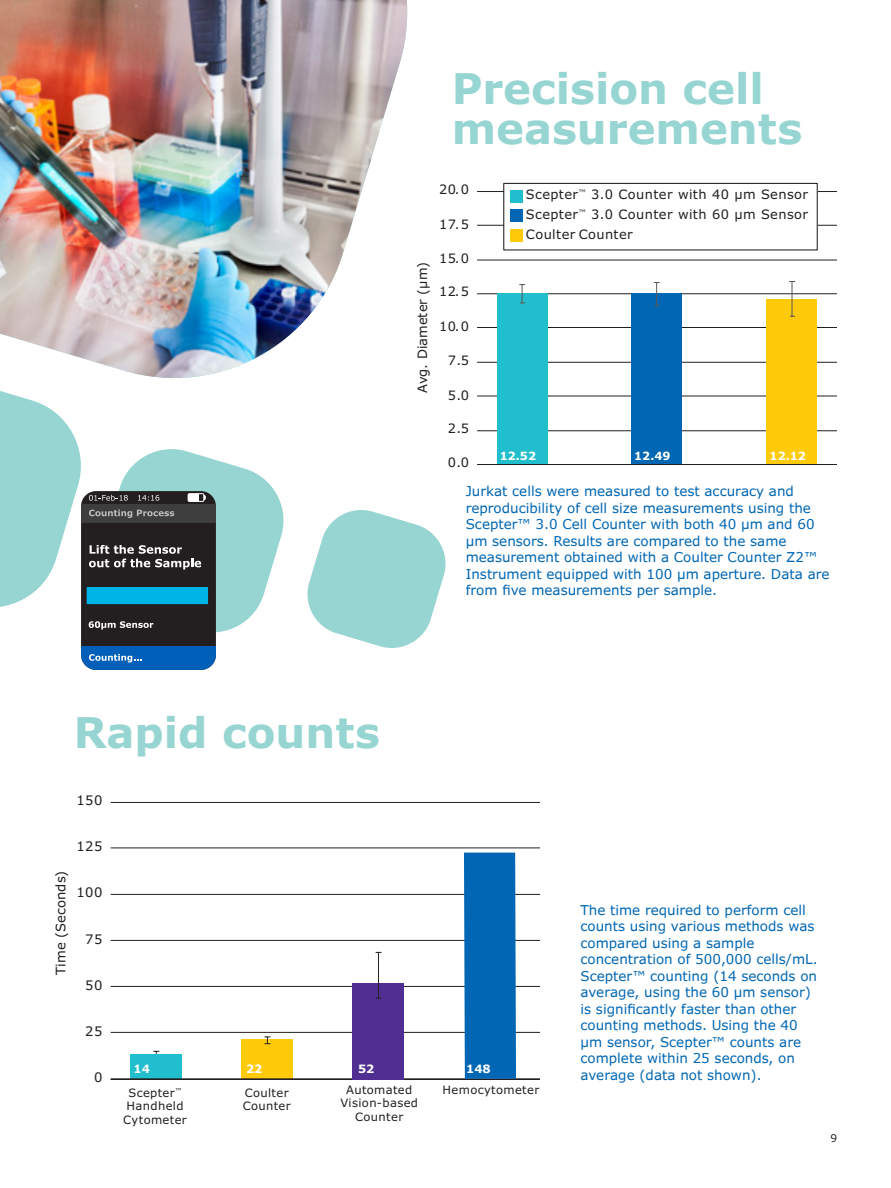
<style>
.page{position:relative;width:891px;height:1188px;background:#fff}
.page>*{position:absolute;margin:0;border:0;box-sizing:border-box;transform-origin:0 0}
.Headline_18_21{font:700 42px/40.5px "Verdana Pro";color:#96d5d2}
.t1{font:13.5px/16.5px "Verdana Pro";color:#0166b3}
.t2{font:13.2px "Verdana";letter-spacing:.015em;color:#231f20}
.t3{font:13.05px/20px "Verdana";letter-spacing:.03em;color:#231f20;text-align:justify}
.t4{font:13.05px "Verdana";color:#231f20}
.t5{font:11.55px/13.2px "Verdana";letter-spacing:.03em;color:#231f20;text-align:center}
.t6{font:700 11.55px "Verdana";color:#fff}
.t7{font:700 11.4px "Verdana";color:#fff}
.t8{font:10.5px "Verdana Pro";color:#231f20}
</style>
<div class="page">
<svg style="left:307px;top:510px;width:139px;height:138px"></svg>
<svg style="left:0;top:398px;width:284px;height:272px"></svg>
<img style="left:0;top:0;width:408px;height:398px">
<hr style="left:477px;top:430px;width:360px;height:1px;background:#231f20">
<hr style="left:477px;top:396px;width:360px;height:1px;background:#231f20">
<hr style="left:477px;top:362px;width:360px;height:1px;background:#231f20">
<hr style="left:477px;top:327px;width:360px;height:1px;background:#231f20">
<hr style="left:477px;top:293px;width:360px;height:1px;background:#231f20">
<hr style="left:477px;top:260px;width:360px;height:1px;background:#231f20">
<hr style="left:477px;top:225px;width:360px;height:1px;background:#231f20">
<hr style="left:477px;top:191px;width:360px;height:1px;background:#231f20">
<div style="left:497px;top:293px;width:50px;height:172px;background:#21bece"></div>
<svg style="left:519px;top:284px;width:6px;height:20px"></svg>
<div style="left:632px;top:293px;width:50px;height:172px;background:#0166b3"></div>
<svg style="left:654px;top:282px;width:6px;height:25px"></svg>
<div style="left:767px;top:299px;width:50px;height:166px;background:#feca0a"></div>
<svg style="left:789px;top:281px;width:6px;height:36px"></svg>
<div style="left:504px;top:183px;width:313px;height:67px;background:#fff"></div>
<div style="left:503px;top:183px;width:315px;height:67px;border:1px solid #231f20"></div>
<div style="left:510px;top:190px;width:13px;height:12px;background:#21bece"></div>
<div style="left:510px;top:210px;width:13px;height:12px;background:#0166b3"></div>
<div style="left:510px;top:230px;width:13px;height:12px;background:#feca0a"></div>
<hr style="left:477px;top:464px;width:360px;height:1px;background:#231f20">
<div style="left:131px;top:1054px;width:51px;height:26px;background:#21bece"></div>
<div style="left:242px;top:1039px;width:51px;height:41px;background:#feca0a"></div>
<svg style="left:264px;top:1036px;width:6px;height:8px"></svg>
<hr style="left:111px;top:1079px;width:429px;height:1px;background:#231f20">
<hr style="left:111px;top:1032px;width:429px;height:1px;background:#231f20">
<hr style="left:111px;top:986px;width:429px;height:1px;background:#231f20">
<hr style="left:111px;top:940px;width:429px;height:1px;background:#231f20">
<hr style="left:111px;top:894px;width:429px;height:1px;background:#231f20">
<hr style="left:111px;top:848px;width:429px;height:1px;background:#231f20">
<hr style="left:111px;top:802px;width:429px;height:1px;background:#231f20">
<div style="left:353px;top:983px;width:51px;height:97px;background:#502e92"></div>
<hr style="left:378px;top:952px;width:1px;height:46px;background:#231f20">
<div style="left:464px;top:853px;width:52px;height:226px;background:#0166b3"></div>
<p class="Headline_18_21" style="left:452px;top:69px;width:352px">Precision cell measurements</p>
<p class="t4" style="left:414px;top:393px;width:133px;rotate:-90deg">Avg. Diameter (µm)</p>
<p class="t3" style="left:439px;top:180px;width:31px">20.0</p>
<p class="t3" style="left:439px;top:214px;width:31px">17.5</p>
<p class="t3" style="left:439px;top:248px;width:31px">15.0</p>
<p class="t3" style="left:439px;top:282px;width:31px">12.5</p>
<p class="t3" style="left:439px;top:317px;width:31px">10.0</p>
<p class="t3" style="left:448px;top:350px;width:23px">7.5</p>
<p class="t3" style="left:448px;top:385px;width:23px">5.0</p>
<p class="t3" style="left:448px;top:419px;width:23px">2.5</p>
<p class="t3" style="left:448px;top:453px;width:23px">0.0</p>
<p class="t3" style="left:526px;top:185px;width:284px">Scepter<sup>™</sup> 3.0 Counter with 40 µm Sensor Scepter<sup>™</sup> 3.0 Counter with 60 µm Sensor Coulter Counter</p>
<p class="t7" style="left:500px;top:449px;width:38px">12.52</p>
<p class="t7" style="left:634px;top:449px;width:38px">12.49</p>
<p class="t7" style="left:770px;top:449px;width:38px">12.12</p>
<p class="t1" style="left:466px;top:483px;width:365px">Jurkat cells were measured to test accuracy and reproducibility of cell size measurements using the Scepter™ 3.0 Cell Counter with both 40 μm and 60 μm sensors. Results are compared to the same measurement obtained with a Coulter Counter Z2™ Instrument equipped with 100 μm aperture. Data are from five measurements per sample.</p>
<p class="Headline_18_21" style="left:74px;top:712px;width:308px">Rapid counts</p>
<p class="t2" style="left:76px;top:792px;width:27px">150</p>
<p class="t2" style="left:52px;top:975px;width:106px;rotate:-90deg">Time (Seconds)</p>
<p class="t2" style="left:76px;top:838px;width:27px">125</p>
<p class="t2" style="left:76px;top:884px;width:27px">100</p>
<p class="t2" style="left:85px;top:930px;width:19px">75</p>
<p class="t2" style="left:85px;top:976px;width:19px">50</p>
<p class="t2" style="left:85px;top:1023px;width:19px">25</p>
<p class="t2" style="left:94px;top:1069px;width:10px">0</p>
<p class="t6" style="left:134px;top:1061px;width:18px">14</p>
<p class="t6" style="left:246px;top:1061px;width:18px">22</p>
<p class="t6" style="left:358px;top:1061px;width:18px">52</p>
<p class="t6" style="left:466px;top:1061px;width:26px">148</p>
<p class="t5" style="left:123px;top:1087px;width:65px">Scepter<sup>™<br></sup>Handheld<br>Cytometer</p>
<p class="t5" style="left:243px;top:1087px;width:50px;text-align:left">Coulter<br>Counter</p>
<p class="t5" style="left:340px;top:1084px;width:79px">Automated<br>Vision-based<br>Counter</p>
<p class="t5" style="left:443px;top:1084px;width:98px">Hemocytometer</p>
<p class="t1" style="left:580px;top:902px;width:239px">The time required to perform cell counts using various methods was compared using a sample concentration of 500,000 cells/mL.<br>Scepter™ counting (14 seconds on average, using the 60 μm sensor) is significantly faster than other counting methods. Using the 40 μm sensor, Scepter™ counts are complete within 25 seconds, on average (data not shown).</p>
<p class="t8" style="left:830px;top:1131px;width:8px">9</p>
</div>
